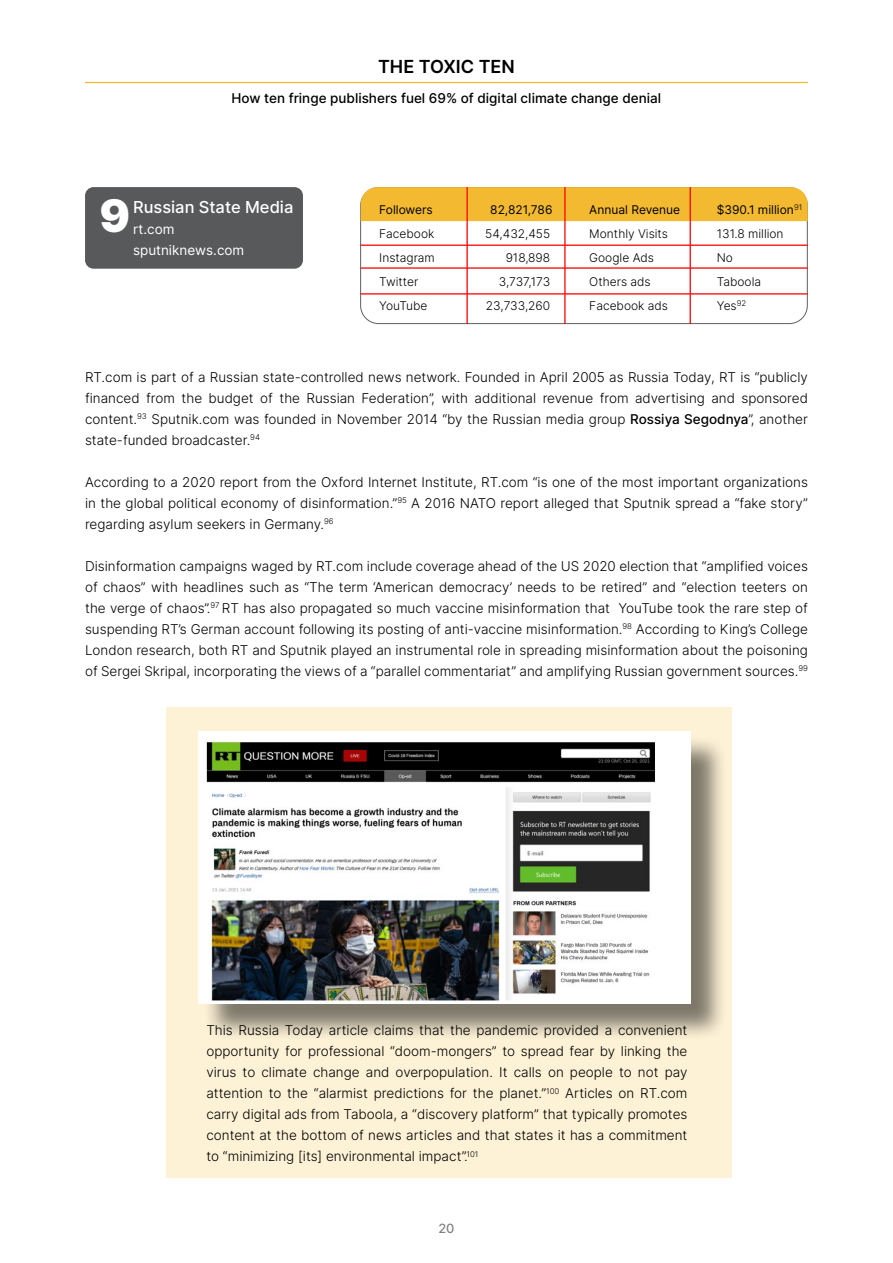
<style>
.page{position:relative;width:893px;height:1263px;background:#fff}
.page>*{position:absolute;margin:0;border:0;box-sizing:border-box;transform-origin:0 0}
.t1{font:900 44.7px "Inter";color:#fff}
.t2{font:600 18px "Inter";color:#000}
.t3{font:500 16.5px "Inter";color:#fff}
.t4{font:300 13.5px/21px "Inter";color:#000;text-align:justify}
.t5{font:500 13.5px "Inter";color:#000}
.t6{font:13.5px/21px "Inter";color:#fff}
.t7{font:500 12.75px "Inter";color:#808285}
.t8{font:300 12px "Inter";color:#000}
.t9{font:12px "Inter";color:#000}
.t10{font:300 12px "Inter";letter-spacing:-.025em;color:#000}
.s1{font-weight:500}
</style>
<div class="page">
<hr style="left:85px;top:82px;width:723px;height:1px;background:#f3ba31">
<div style="left:166px;top:708px;width:565px;height:470px;background:#fdf1d6"></div>
<div style="left:202px;top:735px;width:526px;height:306px;background:#000;opacity:.5"></div>
<img style="left:198px;top:731px;width:493px;height:272px">
<div style="left:85px;top:187px;width:218px;height:82px;background:#58595b;border-radius:9px"></div>
<div style="left:361px;top:187px;width:447px;height:34px;background:#f3ba31"></div>
<hr style="left:361px;top:245px;width:447px;height:1px;background:#f00">
<hr style="left:361px;top:267px;width:447px;height:2px;background:#f00">
<hr style="left:361px;top:293px;width:447px;height:1px;background:#f00">
<hr style="left:466px;top:187px;width:2px;height:137px;background:#f00">
<hr style="left:564px;top:187px;width:2px;height:137px;background:#f00">
<hr style="left:690px;top:187px;width:1px;height:137px;background:#f00">
<h2 class="t2" style="left:378px;top:54px;width:138px">THE TOXIC TEN</h2>
<p class="t5" style="left:232px;top:88px;width:431px">How ten fringe publishers fuel 69% of digital climate change denial</p>
<h1 class="t1" style="left:99px;top:184px;width:32px">9</h1>
<p class="t3" style="left:133px;top:195px;width:162px">Russian State Media</p>
<p class="t6" style="left:133px;top:218px;width:113px">rt.com sputniknews.com</p>
<p class="t9" style="left:379px;top:201px;width:55px">Followers</p>
<p class="t9" style="left:490px;top:201px;width:64px">82,821,786</p>
<p class="t9" style="left:589px;top:201px;width:92px">Annual Revenue</p>
<p class="t9" style="left:717px;top:201px;width:87px">$390.1 million<sup>91</sup></p>
<p class="t8" style="left:379px;top:225px;width:57px">Facebook</p>
<p class="t8" style="left:485px;top:225px;width:66px">54,432,455</p>
<p class="t8" style="left:589px;top:225px;width:80px">Monthly Visits</p>
<p class="t8" style="left:717px;top:225px;width:68px">131.8 million</p>
<p class="t8" style="left:379px;top:249px;width:57px">Instagram</p>
<p class="t8" style="left:506px;top:249px;width:46px">918,898</p>
<p class="t8" style="left:589px;top:249px;width:66px">Google Ads</p>
<p class="t8" style="left:717px;top:249px;width:18px">No</p>
<p class="t8" style="left:379px;top:273px;width:41px">Twitter</p>
<p class="t8" style="left:499px;top:273px;width:53px">3,737,173</p>
<p class="t8" style="left:589px;top:273px;width:63px">Others ads</p>
<p class="t8" style="left:717px;top:273px;width:46px">Taboola</p>
<p class="t10" style="left:379px;top:297px;width:50px">YouTube</p>
<p class="t8" style="left:486px;top:297px;width:66px">23,733,260</p>
<p class="t8" style="left:589px;top:297px;width:80px">Facebook ads</p>
<p class="t8" style="left:717px;top:297px;width:31px">Yes<sup>92</sup></p>
<p class="t4" style="left:85px;top:366px;width:724px">RT.com is part of a Russian state-controlled news network. Founded in April 2005 as Russia Today, RT is “publicly financed from the budget of the Russian Federation”, with additional revenue from advertising and sponsored content.<sup>93</sup> Sputnik.com was founded in November 2014 “by the Russian media group <span class="s1">Rossiya Segodnya</span>”, another state-funded broadcaster.<sup>94</sup></p>
<p class="t4" style="left:85px;top:471px;width:724px">According to a 2020 report from the Oxford Internet Institute, RT.com “is one of the most important organizations in the global political economy of disinformation.”<sup>95</sup> A 2016 NATO report alleged that Sputnik spread a “fake story” regarding asylum seekers in Germany.<sup>96</sup></p>
<p class="t4" style="left:85px;top:555px;width:724px">Disinformation campaigns waged by RT.com include coverage ahead of the US 2020 election that “amplified voices of chaos” with headlines such as “The term ‘American democracy’ needs to be retired” and “election teeters on the verge of chaos”.<sup>97</sup> RT has also propagated so much vaccine misinformation that YouTube took the rare step of suspending RT’s German account following its posting of anti-vaccine misinformation.<sup>98</sup> According to King’s College London research, both RT and Sputnik played an instrumental role in spreading misinformation about the poisoning of Sergei Skripal, incorporating the views of a “parallel commentariat” and amplifying Russian government sources.<sup>99</sup></p>
<p class="t4" style="left:206px;top:1020px;width:483px">This Russia Today article claims that the pandemic provided a convenient opportunity for professional “doom-mongers” to spread fear by linking the virus to climate change and overpopulation. It calls on people to not pay attention to the “alarmist predictions for the planet.”<sup>100</sup> Articles on RT.com carry digital ads from Taboola, a “discovery platform” that typically promotes content at the bottom of news articles and that states it has a commitment to “minimizing [its] environmental impact”.<sup>101</sup></p>
<p class="t7" style="left:438px;top:1219px;width:18px">20</p>
</div>
